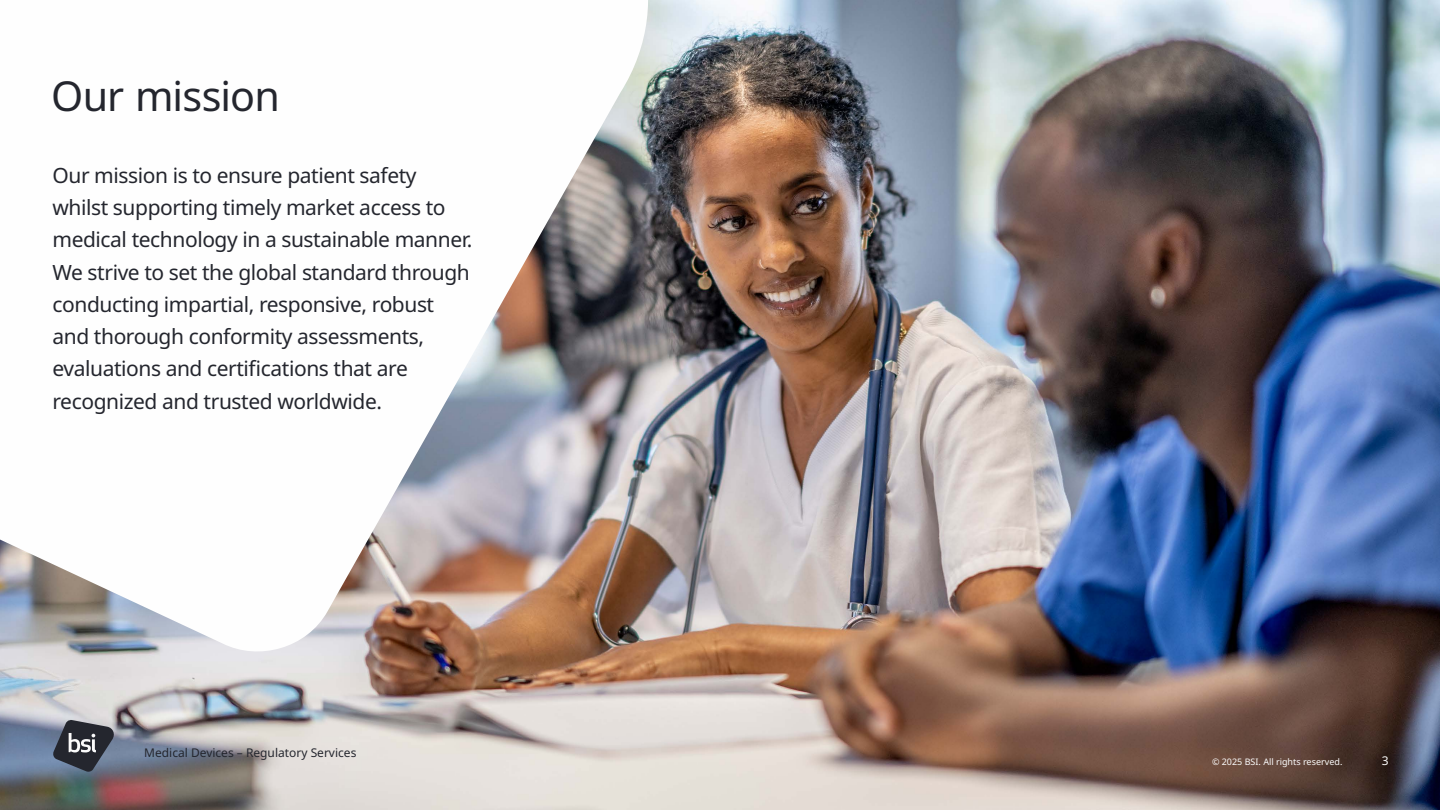
<style>
.page{position:relative;width:1440px;height:810px;background:#fff}
.page>*{position:absolute;margin:0;border:0;box-sizing:border-box;transform-origin:0 0}
.t1{font:41.25px "Noto Sans";letter-spacing:-.02em;color:#24262e}
.t2{font:21px/32.2px "Noto Sans";letter-spacing:-.02em;color:#24262e}
.t3{font:12px "Noto Sans";color:#24262e}
.t4{font:12px "Noto Sans";color:#fbfbfb}
.t5{font:9px "Noto Sans";color:#fbfbfb}
</style>
<div class="page">
<img style="left:0;top:0;width:1440px;height:810px">
<svg style="left:52px;top:720px;width:64px;height:52px;background:#565c69"></svg>
<img style="left:0;top:0;width:680px;height:661px">
<h1 class="t1" style="left:51px;top:67px;width:230px">Our mission</h1>
<p class="t2" style="left:52px;top:160px;width:421px">Our mission is to ensure patient safety whilst supporting timely market access to medical technology in a sustainable manner.<br>We strive to set the global standard through conducting impartial, responsive, robust and thorough conformity assessments, evaluations and certifications that are recognized and trusted worldwide.</p>
<p class="t3" style="left:144px;top:744px;width:214px">Medical Devices – Regulatory Services</p>
<p class="t5" style="left:1212px;top:755px;width:132px">© 2025 BSI. All rights reserved.</p>
<p class="t4" style="left:1382px;top:752px;width:8px">3</p>
</div>
